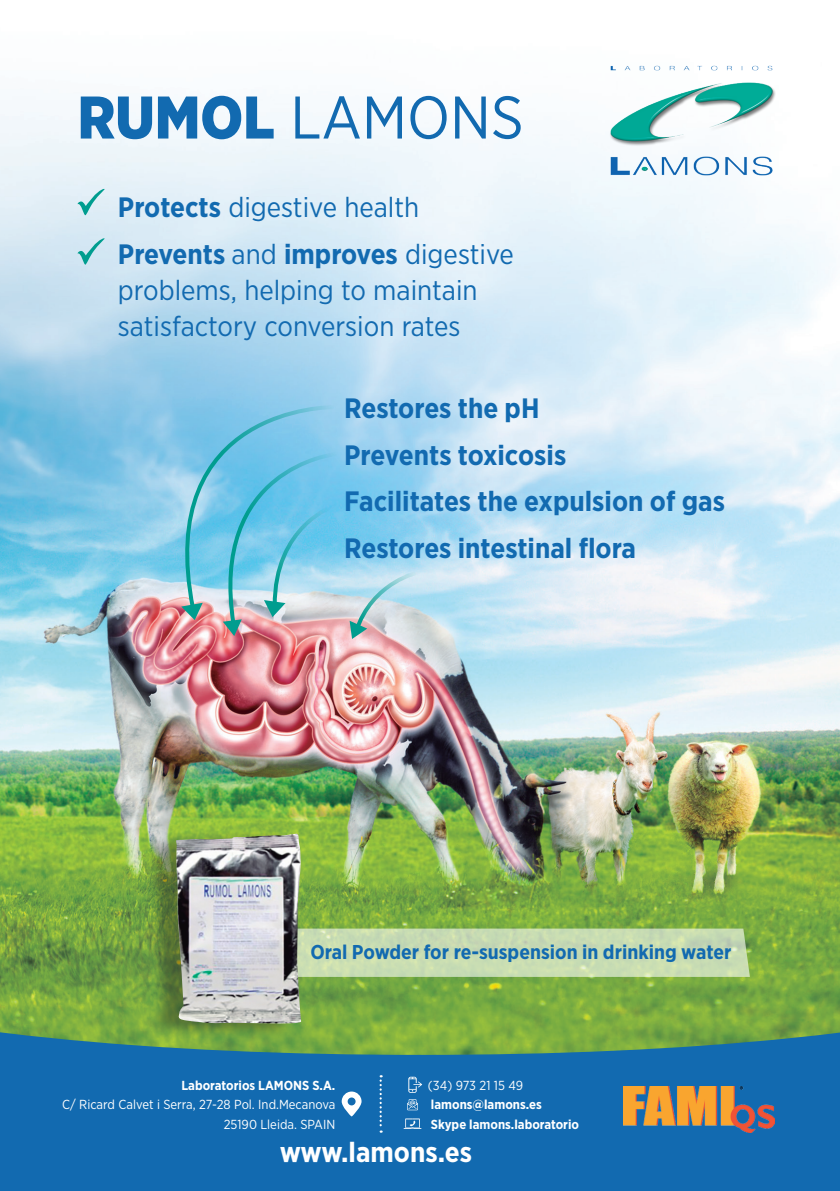
<style>
.page{position:relative;width:840px;height:1191px;background:#fff}
.page>*{position:absolute;margin:0;border:0;box-sizing:border-box;transform-origin:0 0}
.t1{font:60px "Gotham Narrow";color:#126ab0}
.t2{font:28px/47.4px "Gotham Narrow";color:#126ab0}
.t3{font:700 28px/46.4px "Gotham Narrow";color:#126ab0}
.t4{font:700 28px "Gotham Narrow";color:#fff}
.t5{font:700 20px "Gotham Narrow";color:#126ab0}
.t6{font:13px/19.6px "Gotham Narrow";color:#fff;text-align:right}
.t7{font:700 13px/19.6px "Gotham Narrow";color:#fff}
.s1{font-weight:900}
.s2{font-weight:700}
</style>
<div class="page">
<img style="left:0;top:111px;width:839px;height:620px">
<img style="left:0;top:731px;width:839px;height:460px">
<img style="left:605px;top:65px;width:172px;height:115px">
<svg style="left:341px;top:1091px;width:20px;height:25px"></svg>
<svg style="left:408px;top:1076px;width:14px;height:17px"></svg>
<svg style="left:407px;top:1099px;width:11px;height:11px"></svg>
<svg style="left:403px;top:1118px;width:18px;height:11px"></svg>
<svg style="left:379px;top:1075px;width:2px;height:57px"></svg>
<svg style="left:301px;top:928px;width:448px;height:49px;background:#c6dbb0"></svg>
<div style="left:146px;top:828px;width:146px;height:211px;background:#231f20;opacity:.4"></div>
<img style="left:176px;top:833px;width:125px;height:190px">
<img style="left:623px;top:1086px;width:150px;height:46px">
<svg style="left:77px;top:189px;width:28px;height:26px"></svg>
<svg style="left:77px;top:238px;width:28px;height:27px"></svg>
<svg style="left:179px;top:403px;width:159px;height:233px;background:#86c4df"></svg>
<svg style="left:349px;top:568px;width:75px;height:71px;background:#bfd7e0"></svg>
<h1 class="t1" style="left:78px;top:80px;width:447px"><span class="s1">RUMOL</span> LAMONS</h1>
<p class="t2" style="left:118px;top:183px;width:397px"><span class="s2">Protects</span> digestive health<br><span class="s2">Prevents</span> and <span class="s2">improves</span> digestive</p>
<p class="t2" style="left:118px;top:272px;width:361px;line-height:36px">problems, helping to maintain satisfactory conversion rates</p>
<p class="t3" style="left:344px;top:385px;width:382px">Restores the pH<br>Prevents toxicosis<br>Facilitates the expulsion of gas<br>Restores intestinal flora</p>
<p class="t5" style="left:310px;top:939px;width:422px">Oral Powder for re-suspension in drinking water</p>
<p class="t7" style="left:181px;top:1075px;width:155px">Laboratorios LAMONS S.A.</p>
<p class="t6" style="left:62px;top:1094px;width:275px">C/ Ricard Calvet i Serra, 27-28 Pol. Ind.Mecanova<br>25190 Lleida. SPAIN</p>
<p class="t6" style="left:428px;top:1075px;width:97px">(34) 973 21 15 49</p>
<p class="t7" style="left:430px;top:1094px;width:150px">lamons@lamons.es<br>Skype lamons.laboratorio</p>
<p class="t4" style="left:279px;top:1134px;width:194px">www.lamons.es</p>
</div>
